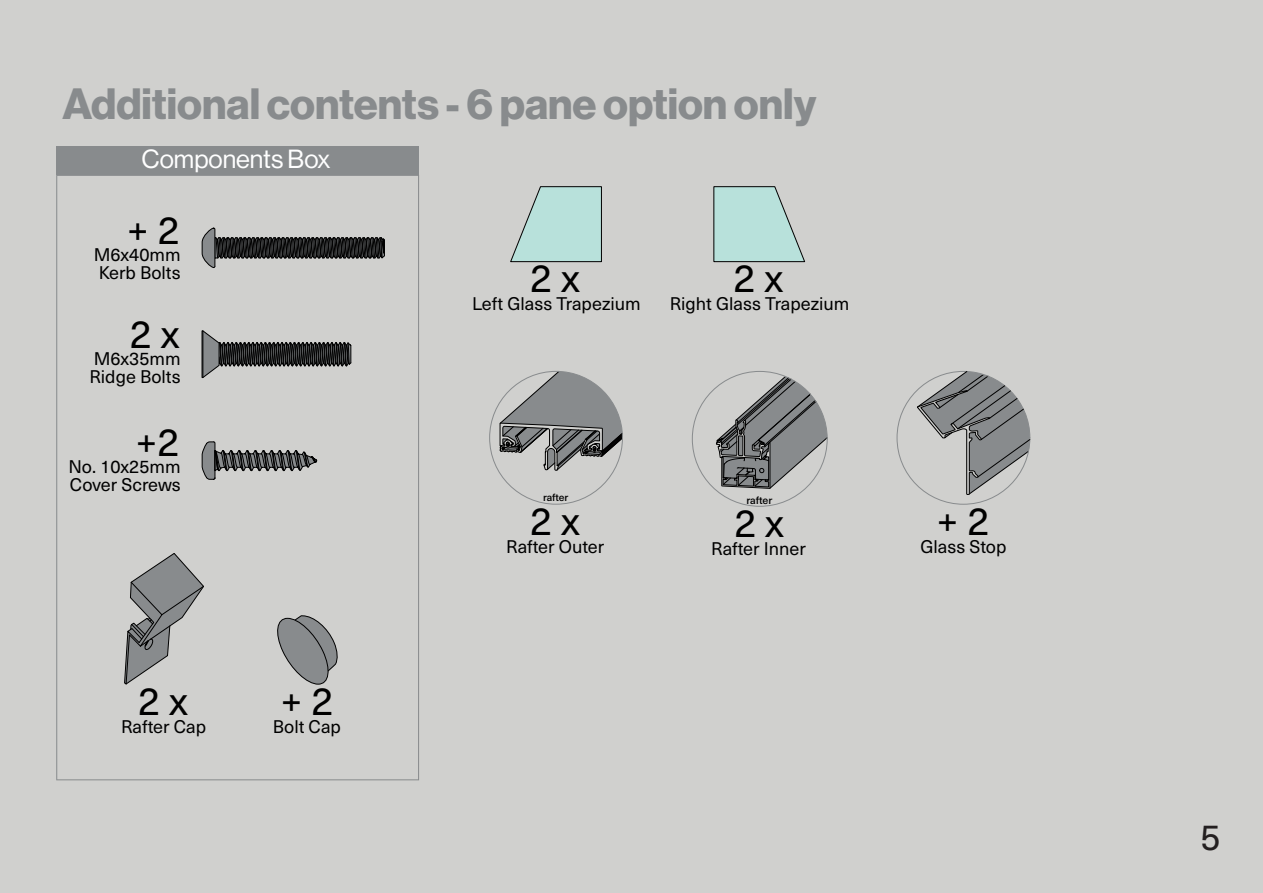
<style>
.page{position:relative;width:1263px;height:893px;background:#d0d0ce}
.page>*{position:absolute;margin:0;border:0;box-sizing:border-box;transform-origin:0 0}
.t1{font:42.9px "N Haas Grotesk DS Pro 75 Bd";color:#888b8d}
.t2{font:39px "Neue Haas Unica W1 G";color:#000}
.t3{font:36px "Neue Haas Unica W1 G";color:#231f20}
.t4{font:25.65px "N Haas Grotesk DS Pro 55 Rg";color:#fff}
.t5{font:18px/18px "Neue Haas Unica W1 G";color:#000}
.t6{font:500 10.5px "Neue Haas Unica W1 G";letter-spacing:-.01em;color:#000}
.t7{font:500 10.2px "Neue Haas Unica W1 G";letter-spacing:-.01em;color:#000}
</style>
<div class="page">
<svg style="left:713px;top:186px;width:93px;height:76px"></svg>
<svg style="left:510px;top:186px;width:92px;height:76px"></svg>
<svg style="left:716px;top:376px;width:112px;height:113px"></svg>
<svg style="left:917px;top:371px;width:113px;height:124px"></svg>
<svg style="left:500px;top:371px;width:123px;height:100px"></svg>
<svg style="left:56px;top:175px;width:363px;height:605px"></svg>
<div style="left:56px;top:146px;width:363px;height:29px;background:#888b8d"></div>
<h1 class="t1" style="left:62px;top:86px;width:755px">Additional contents - 6 pane option only</h1>
<h3 class="t4" style="left:142px;top:148px;width:190px">Components Box</h3>
<h2 class="t2" style="left:127px;top:214px;width:54px">+ 2</h2>
<p class="t5" style="left:94px;top:247px;width:88px">M6x40mm<br>Kerb Bolts</p>
<h2 class="t2" style="left:130px;top:319px;width:51px">2 x</h2>
<p class="t5" style="left:89px;top:352px;width:93px">M6x35mm<br>Ridge Bolts</p>
<h2 class="t2" style="left:135px;top:427px;width:45px">+2</h2>
<p class="t5" style="left:68px;top:460px;width:114px">No. 10x25mm<br>Cover Screws</p>
<h2 class="t2" style="left:138px;top:685px;width:51px">2 x</h2>
<p class="t5" style="left:121px;top:719px;width:86px">Rafter Cap</p>
<h2 class="t2" style="left:280px;top:685px;width:54px">+ 2</h2>
<p class="t5" style="left:273px;top:719px;width:70px">Bolt Cap</p>
<h2 class="t2" style="left:530px;top:262px;width:51px">2 x</h2>
<p class="t5" style="left:472px;top:297px;width:170px">Left Glass Trapezium</p>
<h2 class="t2" style="left:733px;top:262px;width:51px">2 x</h2>
<p class="t5" style="left:670px;top:297px;width:181px">Right Glass Trapezium</p>
<p class="t7" style="left:543px;top:493px;width:27px">rafter</p>
<p class="t6" style="left:746px;top:495px;width:28px">rafter</p>
<h2 class="t2" style="left:530px;top:505px;width:51px">2 x</h2>
<h2 class="t2" style="left:734px;top:507px;width:51px">2 x</h2>
<p class="t5" style="left:506px;top:539px;width:100px">Rafter Outer</p>
<p class="t5" style="left:711px;top:541px;width:96px">Rafter Inner</p>
<h2 class="t2" style="left:936px;top:505px;width:54px">+ 2</h2>
<p class="t5" style="left:920px;top:539px;width:88px">Glass Stop</p>
<h3 class="t3" style="left:1200px;top:823px;width:22px">5</h3>
</div>
